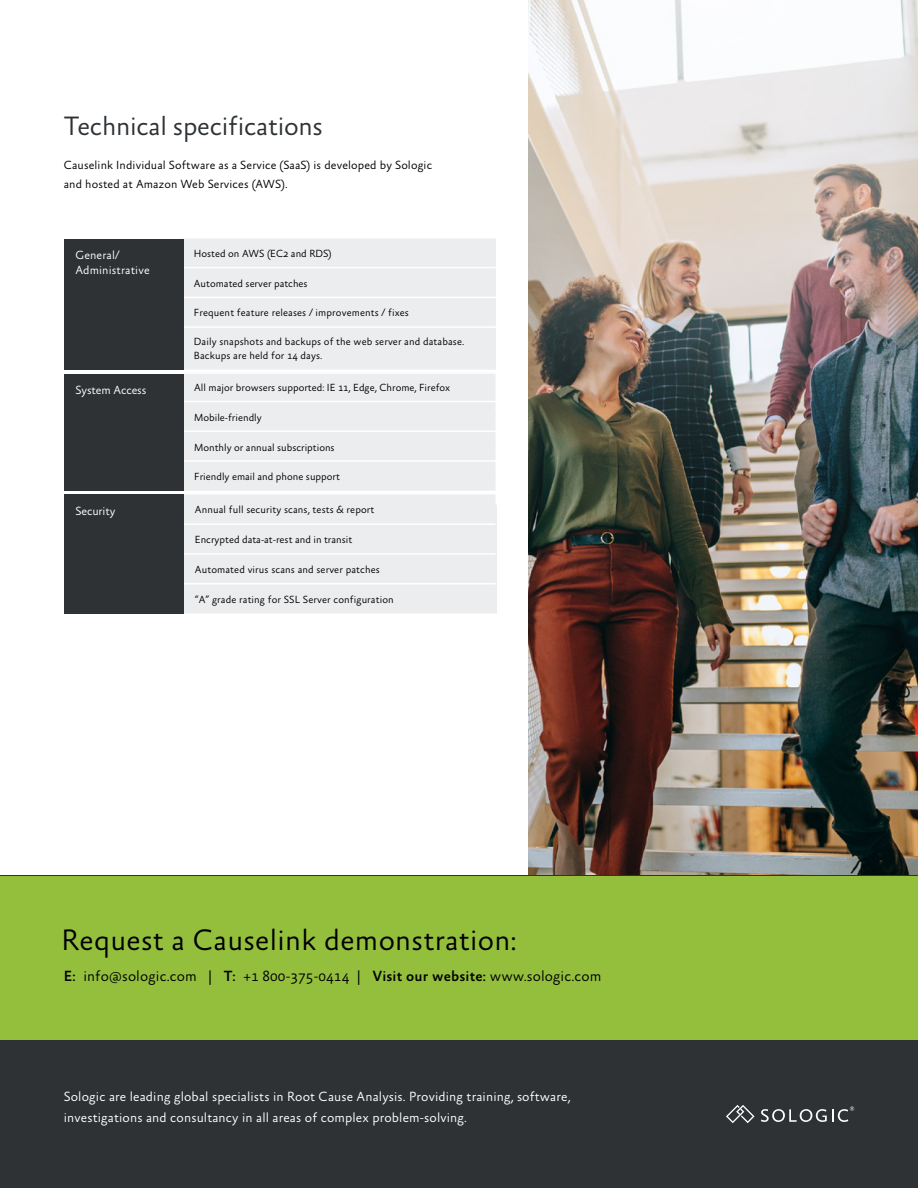
<style>
.page{position:relative;width:918px;height:1188px;background:#fff}
.page>*{position:absolute;margin:0;border:0;box-sizing:border-box;transform-origin:0 0}
.t1{font:300 30px "Absara Sans";letter-spacing:.01em;color:#000}
.t2{font:300 27px "Absara Sans";letter-spacing:-.01em;color:#2e3235}
.t3{font:300 15px "Absara Sans";letter-spacing:.01em;color:#000}
.t4{font:300 13.5px/21px "Absara Sans";letter-spacing:.01em;color:#fff}
.t5{font:300 12px/19.5px "Absara Sans";letter-spacing:.01em;color:#000}
.t6{font:300 12px/15px "Absara Sans";letter-spacing:.01em;color:#fff}
.t7{font:300 12px "Absara Sans";letter-spacing:-.01em;color:#fff}
.t8{font:300 10.5px/13.5px "Absara Sans";letter-spacing:.01em;color:#000}
.s1{font-weight:500}
</style>
<div class="page">
<img style="left:528px;top:0;width:390px;height:876px">
<svg style="left:888px;top:244px;width:30px;height:105px;background:#8f837f"></svg>
<div style="left:0;top:876px;width:918px;height:312px;background:#2e3235"></div>
<svg style="left:726px;top:1105px;width:29px;height:18px"></svg>
<svg style="left:761px;top:1106px;width:93px;height:16px"></svg>
<div style="left:0;top:876px;width:918px;height:164px;background:#94bf3d"></div>
<div style="left:184px;top:239px;width:313px;height:374px;background:#ecedee"></div>
<div style="left:64px;top:239px;width:120px;height:131px;background:#2e3235"></div>
<div style="left:64px;top:374px;width:120px;height:117px;background:#2e3235"></div>
<div style="left:64px;top:494px;width:120px;height:120px;background:#2e3235"></div>
<h2 class="t2" style="left:64px;top:112px;width:261px">Technical specifications</h2>
<p class="t5" style="left:64px;top:156px;width:370px">Causelink Individual Software as a Service (SaaS) is developed by Sologic and hosted at Amazon Web Services (AWS).</p>
<p class="t6" style="left:75px;top:248px;width:76px">General/<br>Administrative</p>
<p class="t8" style="left:194px;top:247px;width:139px">Hosted on AWS (EC2 and RDS)</p>
<p class="t8" style="left:194px;top:277px;width:115px">Automated server patches</p>
<p class="t8" style="left:194px;top:306px;width:217px">Frequent feature releases / improvements / fixes</p>
<p class="t8" style="left:194px;top:336px;width:272px">Daily snapshots and backups of the web server and database.<br>Backups are held for 14 days.</p>
<p class="t7" style="left:75px;top:384px;width:72px">System Access</p>
<p class="t8" style="left:194px;top:381px;width:258px">All major browsers supported: IE 11, Edge, Chrome, Firefox</p>
<p class="t8" style="left:194px;top:411px;width:69px">Mobile-friendly</p>
<p class="t8" style="left:194px;top:441px;width:142px">Monthly or annual subscriptions</p>
<p class="t8" style="left:194px;top:470px;width:147px">Friendly email and phone support</p>
<p class="t7" style="left:75px;top:505px;width:41px">Security</p>
<p class="t8" style="left:195px;top:503px;width:181px">Annual full security scans, tests &amp; report</p>
<p class="t8" style="left:195px;top:534px;width:159px">Encrypted data-at-rest and in transit</p>
<p class="t8" style="left:195px;top:563px;width:186px">Automated virus scans and server patches</p>
<p class="t8" style="left:195px;top:593px;width:200px">“A” grade rating for SSL Server configuration</p>
<h1 class="t1" style="left:62px;top:925px;width:456px">Request a Causelink demonstration:</h1>
<h3 class="t3" style="left:64px;top:968px;width:539px"><span class="s1">E:</span> info@sologic.com | <span class="s1">T:</span> +1 800-375-0414 | <span class="s1">Visit our website:</span> www.sologic.com</h3>
<p class="t4" style="left:64px;top:1087px;width:508px">Sologic are leading global specialists in Root Cause Analysis. Providing training, software, investigations and consultancy in all areas of complex problem-solving.</p>
</div>
